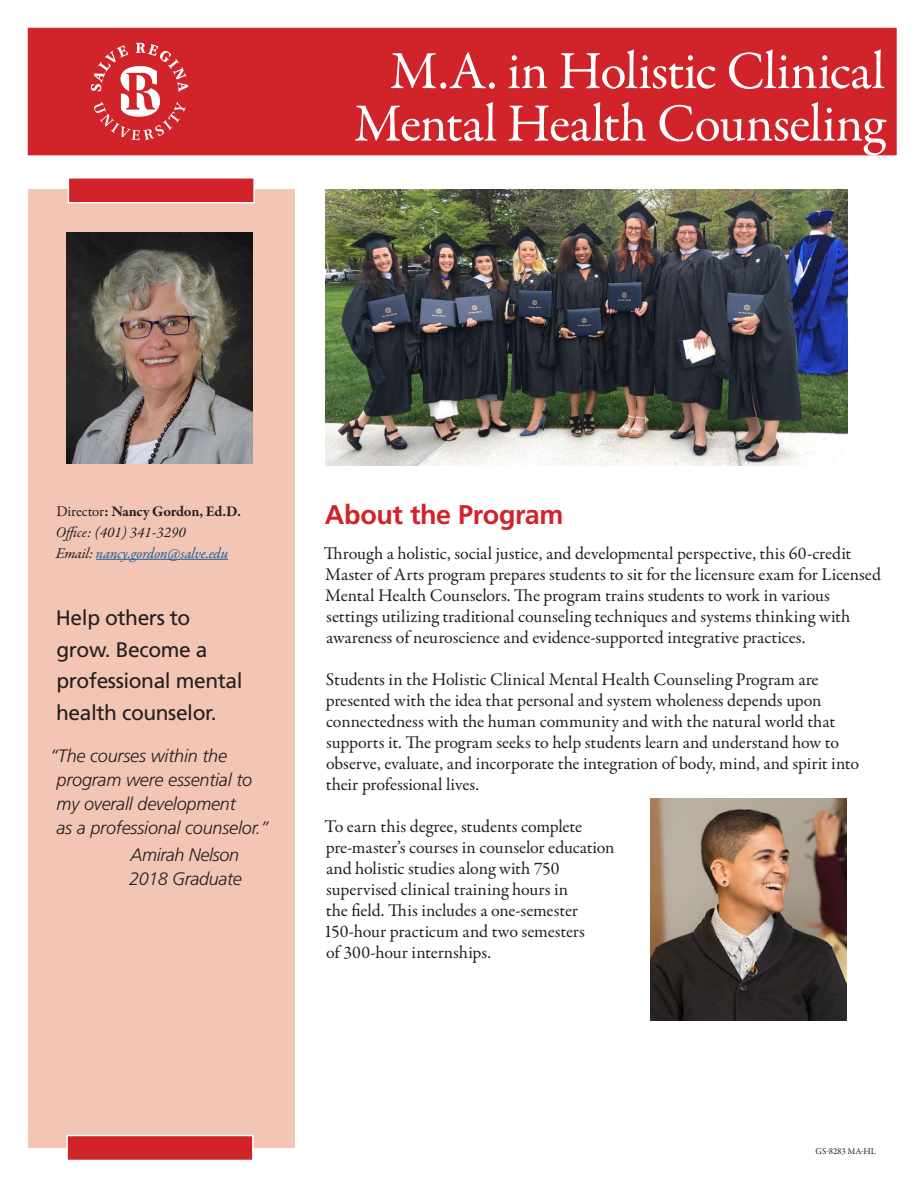
<style>
.page{position:relative;width:918px;height:1188px;background:#fff}
.page>*{position:absolute;margin:0;border:0;box-sizing:border-box;transform-origin:0 0}
.t1{font:54px "Garamond Premr Pro";letter-spacing:-.015em;color:#fff}
.t2{font:700 27px "Frutiger LT Std";letter-spacing:-.015em;color:#d1232a}
.t3{font:21px/31.5px "Frutiger LT Std";letter-spacing:-.02em;color:#231f20}
.subhead{font:18px/21px "Garamond Premr Pro";letter-spacing:-.005em;color:#231f20}
.quote{font:italic 300 18px/24px "Frutiger LT Std";letter-spacing:-.01em;color:#231f20}
.t4{font:italic 15px "Garamond Premr Pro";letter-spacing:-.015em;color:#175d9e}
.t5{font:700 15px "Garamond Premr Pro";letter-spacing:-.015em;color:#231f20}
.t6{font:italic 15px "Garamond Premr Pro";color:#231f20}
.t7{font:9px "Garamond Premr Pro";letter-spacing:-.01em;color:#231f20}
.s1{font-weight:400}
.s2{color:#231f20}
</style>
<div class="page">
<div style="left:26px;top:26px;width:872px;height:131px;background:#d1232a;border:2px solid #fff"></div>
<img style="left:325px;top:189px;width:522px;height:277px">
<svg style="left:91px;top:43px;width:97px;height:97px"></svg>
<div style="left:28px;top:189px;width:267px;height:959px;background:#f2c5b4"></div>
<div style="left:66px;top:1135px;width:188px;height:26px;background:#d1232a;border:2px solid #fff"></div>
<div style="left:68px;top:177px;width:187px;height:27px;background:#d1232a;border:2px solid #fff"></div>
<img style="left:66px;top:233px;width:186px;height:231px">
<hr style="left:96px;top:559px;width:132px;height:1px;background:#175d9e">
<img style="left:650px;top:799px;width:197px;height:221px">
<p class="t1" style="left:390px;top:38px;width:497px">M.A. in Holistic Clinical</p>
<p class="t1" style="left:354px;top:91px;width:533px">Mental Health Counseling</p>
<p class="t5" style="left:56px;top:502px;width:186px"><span class="s1">Director</span>: Nancy Gordon, Ed.D.</p>
<p class="t6" style="left:56px;top:523px;width:131px">Office: (401) 341-3290</p>
<p class="t4" style="left:56px;top:544px;width:174px"><span class="s2">Email:</span> nancy.gordon@salve.edu</p>
<p class="t3" style="left:56px;top:602px;width:188px">Help others to grow. Become a professional mental health counselor.</p>
<p class="quote" style="left:56px;top:744px;width:214px;text-indent:-6px">“The courses within the program were essential to my overall development<br>as a professional counselor.”</p>
<p class="quote" style="left:129px;top:843px;width:114px">Amirah Nelson<br>2018 Graduate</p>
<p class="t2" style="left:325px;top:499px;width:240px">About the Program</p>
<p class="subhead" style="left:324px;top:543px;width:559px">Through a holistic, social justice, and developmental perspective, this 60-credit Master of Arts program prepares students to sit for the licensure exam for Licensed Mental Health Counselors. The program trains students to work in various settings utilizing traditional counseling techniques and systems thinking with awareness of neuroscience and evidence-supported integrative practices.</p>
<p class="subhead" style="left:326px;top:669px;width:535px">Students in the Holistic Clinical Mental Health Counseling Program are presented with the idea that personal and system wholeness depends upon connectedness with the human community and with the natural world that supports it. The program seeks to help students learn and understand how to observe, evaluate, and incorporate the integration of body, mind, and spirit into their professional lives.</p>
<p class="subhead" style="left:324px;top:816px;width:292px">To earn this degree, students complete pre-master’s courses in counselor education and holistic studies along with 750 supervised clinical training hours in<br>the field. This includes a one-semester 150-hour practicum and two semesters<br>of 300-hour internships.</p>
<p class="t7" style="left:816px;top:1146px;width:62px">GS-8283 MA-HL</p>
</div>
